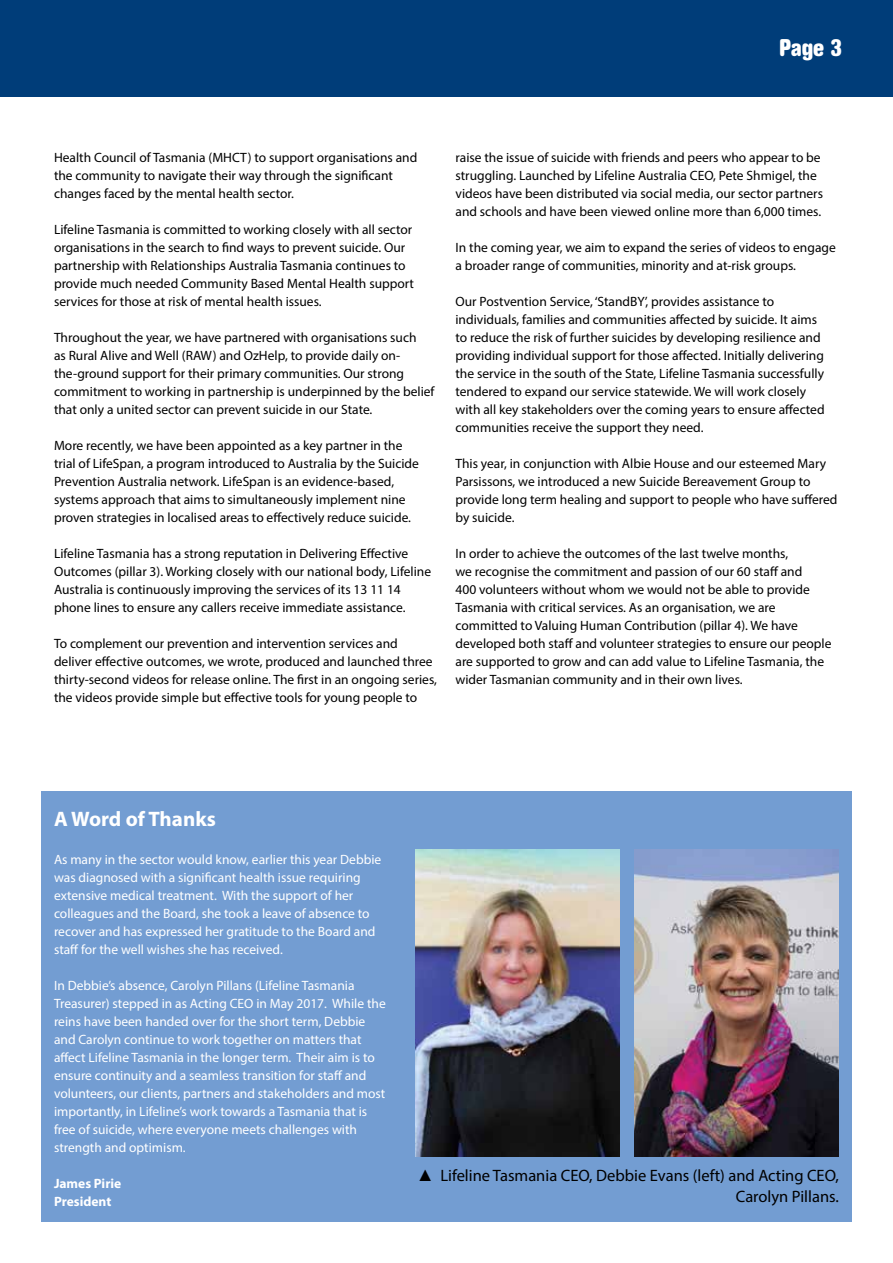
<style>
.page{position:relative;width:893px;height:1263px;background:#fff}
.page>*{position:absolute;margin:0;border:0;box-sizing:border-box;transform-origin:0 0}
.t1{font:700 condensed 24px "AG Book Rounded BQ";color:#fff}
.t2{font:700 21px "Myriad Pro";color:#fff}
.t3{font:16.5px/21.6px "Myriad Pro";color:#000;text-align:right}
.t4{font:13.5px/18px "Myriad Pro";color:#000}
.t5{font:13.5px/18px "Myriad Pro";color:#fff}
.t6{font:700 13.5px/18px "Myriad Pro";color:#fff}
.s1{font-family:"Times New Roman";font-weight:700}
</style>
<div class="page">
<div style="left:0;top:0;width:893px;height:97px;background:#003d79"></div>
<div style="left:41px;top:791px;width:811px;height:431px;background:#739dd2"></div>
<img style="left:415px;top:850px;width:205px;height:307px">
<img style="left:635px;top:850px;width:204px;height:307px">
<h1 class="t1" style="left:779px;top:34px;width:65px">Page 3</h1>
<p class="t4" style="left:54px;top:148px;width:365px">Health Council of Tasmania (MHCT) to support organisations and the community to navigate their way through the significant changes faced by the mental health sector.</p>
<p class="t4" style="left:54px;top:220px;width:362px">Lifeline Tasmania is committed to working closely with all sector organisations in the search to find ways to prevent suicide. Our partnership with Relationships Australia Tasmania continues to provide much needed Community Based Mental Health support services for those at risk of mental health issues.</p>
<p class="t4" style="left:54px;top:328px;width:382px">Throughout the year, we have partnered with organisations such<br>as Rural Alive and Well (RAW) and OzHelp, to provide daily on&shy;the-ground support for their primary communities. Our strong commitment to working in partnership is underpinned by the belief that only a united sector can prevent suicide in our State.</p>
<p class="t4" style="left:54px;top:436px;width:366px">More recently, we have been appointed as a key partner in the trial of LifeSpan, a program introduced to Australia by the Suicide Prevention Australia network. LifeSpan is an evidence-based, systems approach that aims to simultaneously implement nine proven strategies in localised areas to effectively reduce suicide.</p>
<p class="t4" style="left:54px;top:544px;width:379px">Lifeline Tasmania has a strong reputation in Delivering Effective Outcomes (pillar 3). Working closely with our national body, Lifeline Australia is continuously improving the services of its 13 11 14 phone lines to ensure any callers receive immediate assistance.</p>
<p class="t4" style="left:54px;top:634px;width:385px">To complement our prevention and intervention services and deliver effective outcomes, we wrote, produced and launched three thirty-second videos for release online. The first in an ongoing series, the videos provide simple but effective tools for young people to</p>
<p class="t4" style="left:455px;top:148px;width:369px">raise the issue of suicide with friends and peers who appear to be struggling. Launched by Lifeline Australia CEO, Pete Shmigel, the videos have been distributed via social media, our sector partners and schools and have been viewed online more than 6,000 times.</p>
<p class="t4" style="left:455px;top:238px;width:382px">In the coming year, we aim to expand the series of videos to engage a broader range of communities, minority and at-risk groups.</p>
<p class="t4" style="left:455px;top:292px;width:371px">Our Postvention Service, ‘StandBY’, provides assistance to individuals, families and communities affected by suicide. It aims to reduce the risk of further suicides by developing resilience and providing individual support for those affected. Initially delivering the service in the south of the State, Lifeline Tasmania successfully tendered to expand our service statewide. We will work closely with all key stakeholders over the coming years to ensure affected communities receive the support they need.</p>
<p class="t4" style="left:455px;top:454px;width:384px">This year, in conjunction with Albie House and our esteemed Mary Parsissons, we introduced a new Suicide Bereavement Group to provide long term healing and support to people who have suffered by suicide.</p>
<p class="t4" style="left:455px;top:544px;width:378px">In order to achieve the outcomes of the last twelve months,<br>we recognise the commitment and passion of our 60 staff and<br>400 volunteers without whom we would not be able to provide Tasmania with critical services. As an organisation, we are committed to Valuing Human Contribution (pillar 4). We have developed both staff and volunteer strategies to ensure our people are supported to grow and can add value to Lifeline Tasmania, the wider Tasmanian community and in their own lives.</p>
<h2 class="t2" style="left:54px;top:805px;width:163px">A Word of Thanks</h2>
<p class="t5" style="left:54px;top:850px;width:329px">As many in the sector would know, earlier this year Debbie was diagnosed with a significant health issue requiring extensive medical treatment. With the support of her colleagues and the Board, she took a leave of absence to recover and has expressed her gratitude to the Board and staff for the well wishes she has received.</p>
<p class="t5" style="left:54px;top:976px;width:333px">In Debbie’s absence, Carolyn Pillans (Lifeline Tasmania Treasurer) stepped in as Acting CEO in May 2017. While the reins have been handed over for the short term, Debbie and Carolyn continue to work together on matters that affect Lifeline Tasmania in the longer term. Their aim is to ensure continuity and a seamless transition for staff and volunteers, our clients, partners and stakeholders and most importantly, in Lifeline’s work towards a Tasmania that is free of suicide, where everyone meets challenges with strength and optimism.</p>
<p class="t6" style="left:54px;top:1174px;width:69px">James Pirie<br>President</p>
<p class="t3" style="left:417px;top:1164px;width:423px"><span class="s1">▲</span> Lifeline Tasmania CEO, Debbie Evans (left) and Acting CEO,<br>Carolyn Pillans.</p>
</div>
